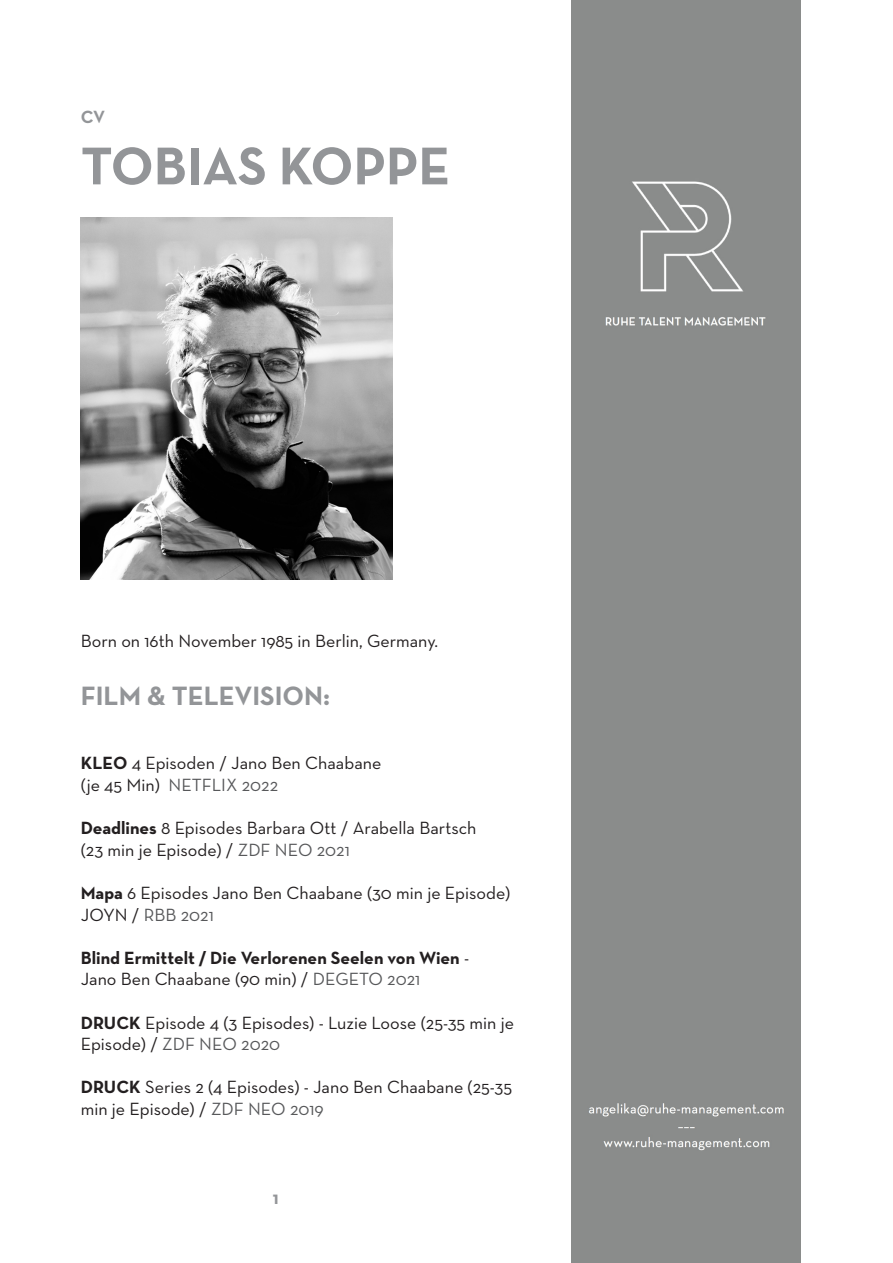
<style>
.page{position:relative;width:893px;height:1263px;background:#fff}
.page>*{position:absolute;margin:0;border:0;box-sizing:border-box;transform-origin:0 0}
.t1{font:700 54px "Neutra Text";color:#939598}
.t2{font:700 27px "Neutra Text";color:#939598}
.t3{font:18px/21.6px "Neutra Text";color:#231f20}
.t4{font:700 18px "Neutra Text";color:#231f20}
.t5{font:18px "Neutra Text";color:#57585a}
.t6{font:700 18px "Neutra Text";color:#939598}
.s1{font-weight:700}
.s2{color:#231f20}
.s3{color:#57585a}
.s4{font-weight:400}
</style>
<div class="page">
<div style="left:571px;top:0;width:230px;height:1263px;background:#8a8c8b"></div>
<img style="left:605px;top:181px;width:161px;height:145px">
<img style="left:81px;top:218px;width:312px;height:362px">
<img style="left:588px;top:1103px;width:196px;height:48px">
<p class="t6" style="left:81px;top:106px;width:26px">CV</p>
<p class="t1" style="left:81px;top:132px;width:371px">TOBIAS KOPPE</p>
<p class="t3" style="left:81px;top:630px;width:359px">Born on 16th November 1985 in Berlin, Germany.</p>
<p class="t2" style="left:81px;top:678px;width:251px">FILM &amp; TELEVISION:</p>
<p class="t3" style="left:81px;top:752px;width:302px"><span class="s1">KLEO</span> 4 Episoden / Jano Ben Chaabane</p>
<p class="t5" style="left:81px;top:774px;width:199px"><span class="s2">(je 45 Min)</span> NETFLIX 2022</p>
<p class="t3" style="left:81px;top:817px;width:397px"><span class="s1">Deadlines</span> 8 Episodes Barbara Ott / Arabella Bartsch</p>
<p class="t3" style="left:81px;top:838px;width:271px">(23 min je Episode) / <span class="s3">ZDF NEO 2021</span></p>
<p class="t3" style="left:81px;top:882px;width:431px"><span class="s1">Mapa</span> 6 Episodes Jano Ben Chaabane (30 min je Episode)<br>JOYN / <span class="s3">RBB 2021</span></p>
<p class="t4" style="left:81px;top:946px;width:390px">Blind Ermittelt / Die Verlorenen Seelen von Wien <span class="s4">-</span></p>
<p class="t3" style="left:81px;top:968px;width:341px">Jano Ben Chaabane (90 min) / <span class="s3">DEGETO 2021</span></p>
<p class="t3" style="left:81px;top:1011px;width:435px"><span class="s1">DRUCK</span> Episode 4 (3 Episodes) - Luzie Loose (25-35 min je<br>Episode) / <span class="s3">ZDF NEO 2020</span></p>
<p class="t3" style="left:81px;top:1076px;width:433px"><span class="s1">DRUCK</span> Series 2 (4 Episodes) - Jano Ben Chaabane (25-35 min je Episode) / <span class="s3">ZDF NEO 2019</span></p>
<p class="t6" style="left:273px;top:1186px;width:7px">1</p>
</div>
